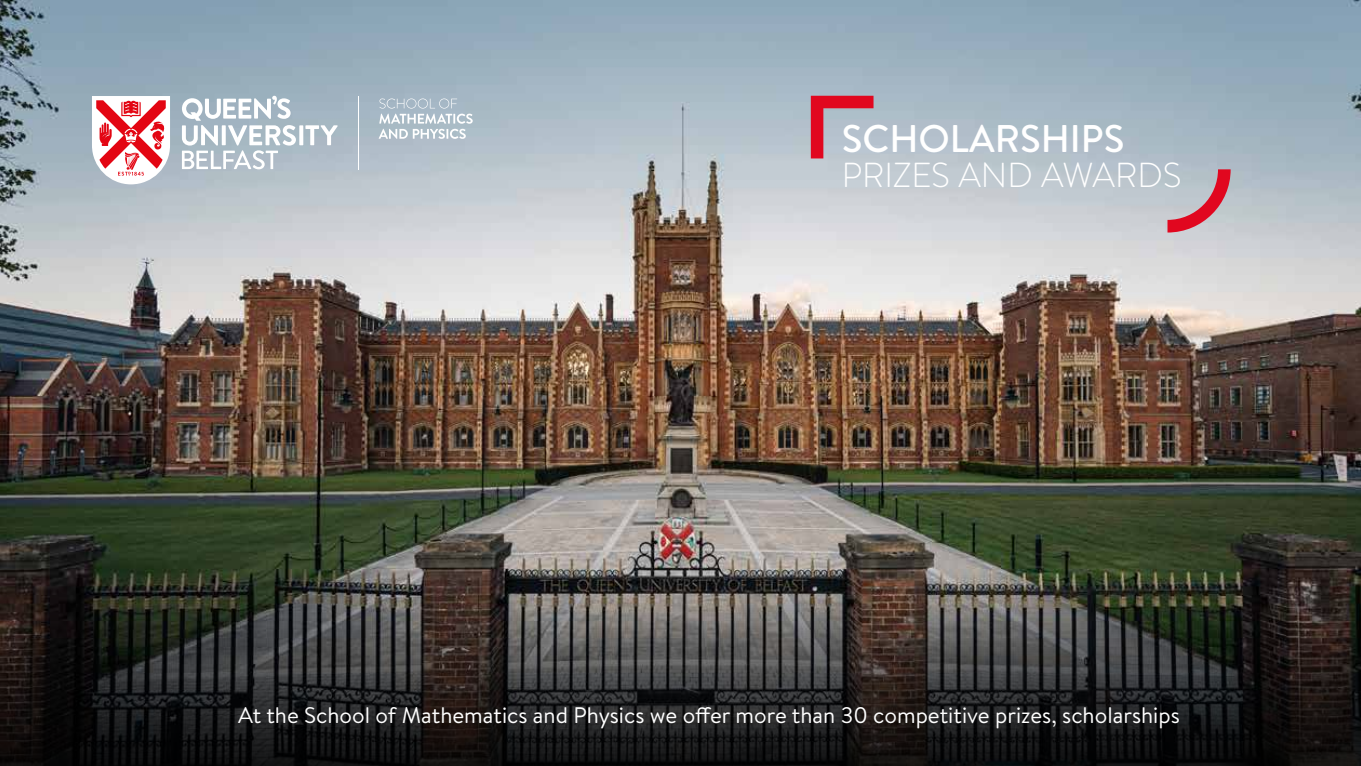
<style>
.page{position:relative;width:1361px;height:766px;background:#fff}
.page>*{position:absolute;margin:0;border:0;box-sizing:border-box;transform-origin:0 0}
.t1{font:500 38.55px "Brandon Text";color:#fff}
.t2{font:300 34.65px "Brandon Text";color:#fff}
.t3{font:22.5px "Brandon Text";color:#fff}
</style>
<div class="page">
<img style="left:0;top:0;width:1361px;height:765px">
<svg style="left:379px;top:98px;width:78px;height:10px"></svg>
<svg style="left:379px;top:114px;width:94px;height:25px"></svg>
<hr style="left:358px;top:96px;width:1px;height:73px;background:#fff">
<svg style="left:299px;top:125px;width:4px;height:20px"></svg>
<svg style="left:305px;top:125px;width:33px;height:20px"></svg>
<svg style="left:182px;top:96px;width:114px;height:73px"></svg>
<svg style="left:92px;top:96px;width:78px;height:88px"></svg>
<svg style="left:811px;top:96px;width:62px;height:62px;background:#c47e8e"></svg>
<svg style="left:1167px;top:169px;width:63px;height:63px;background:#c7909b"></svg>
<h1 class="t1" style="left:842px;top:112px;width:284px">SCHOLARSHIPS</h1>
<h2 class="t2" style="left:842px;top:152px;width:341px">PRIZES AND AWARDS</h2>
<p class="t3" style="left:238px;top:700px;width:943px">At the School of Mathematics and Physics we offer more than 30 competitive prizes, scholarships</p>
</div>
